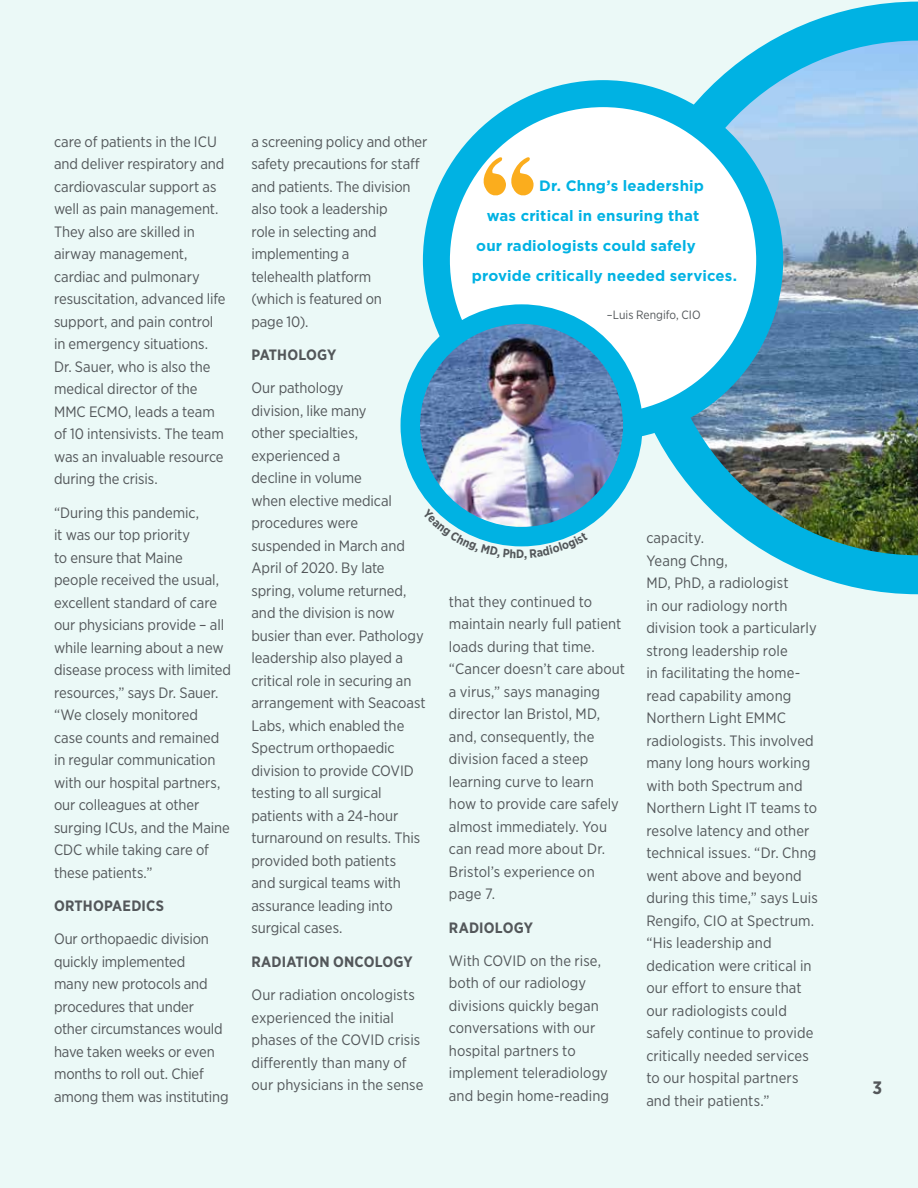
<style>
.page{position:relative;width:918px;height:1188px;background:#ebf9f7}
.page>*{position:absolute;margin:0;border:0;box-sizing:border-box;transform-origin:0 0}
.t1{font:700 18px "Gotham Narrow";color:#53575a}
.t2{font:15px/22.5px "Gotham Narrow";letter-spacing:-.005em;color:#53575a}
.t3{font:700 15px "Gotham";letter-spacing:.01em;color:#00b2e3}
.t4{font:700 15px "Gotham Narrow";letter-spacing:.01em;color:#53575a}
.t5{font:12px "Gotham Narrow";color:#53575a}
.t6{font:700 12px "Gotham Narrow";color:#53575a}
</style>
<div class="page">
<img style="left:622px;top:2px;width:296px;height:592px">
<div style="left:436px;top:94px;width:334px;height:333px;background:#fff;border-radius:50%"></div>
<div style="left:423px;top:80px;width:360px;height:360px;border:27px solid #00b2e3;border-radius:50%"></div>
<svg style="left:483px;top:157px;width:51px;height:39px"></svg>
<img style="left:410px;top:314px;width:223px;height:223px;border-radius:111px">
<div style="left:401px;top:304px;width:242px;height:242px;border:20px solid #00b2e3;border-radius:50%"></div>
<svg style="left:434px;top:509px;width:82px;height:38px"></svg>
<svg style="left:524px;top:532px;width:55px;height:15px"></svg>
<p class="t2" style="left:54px;top:130px;width:173px">care of patients in the ICU and deliver respiratory and cardiovascular support as well as pain management.<br>They also are skilled in airway management, cardiac and pulmonary resuscitation, advanced life support, and pain control in emergency situations.<br>Dr. Sauer, who is also the medical director of the<br>MMC ECMO, leads a team of 10 intensivists. The team was an invaluable resource during the crisis.</p>
<p class="t2" style="left:54px;top:501px;width:179px">“During this pandemic,<br>it was our top priority<br>to ensure that Maine<br>people received the usual, excellent standard of care our physicians provide – all while learning about a new disease process with limited resources,” says Dr. Sauer. “We closely monitored<br>case counts and remained in regular communication with our hospital partners, our colleagues at other surging ICUs, and the Maine<br>CDC while taking care of these patients.”</p>
<p class="t4" style="left:54px;top:896px;width:112px">ORTHOPAEDICS</p>
<p class="t2" style="left:54px;top:927px;width:176px">Our orthopaedic division quickly implemented<br>many new protocols and procedures that under other circumstances would have taken weeks or even months to roll out. Chief among them was instituting</p>
<p class="t2" style="left:251px;top:130px;width:178px">a screening policy and other safety precautions for staff and patients. The division also took a leadership<br>role in selecting and implementing a<br>telehealth platform<br>(which is featured on<br>page 10).</p>
<p class="t4" style="left:251px;top:345px;width:87px">PATHOLOGY</p>
<p class="t2" style="left:251px;top:377px;width:176px">Our pathology<br>division, like many<br>other specialties, experienced a<br>decline in volume<br>when elective medical procedures were suspended in March and<br>April of 2020. By late spring, volume returned, and the division is now busier than ever. Pathology leadership also played a critical role in securing an arrangement with Seacoast<br>Labs, which enabled the<br>Spectrum orthopaedic division to provide COVID testing to all surgical patients with a 24-hour turnaround on results. This provided both patients<br>and surgical teams with assurance leading into surgical cases.</p>
<p class="t4" style="left:251px;top:952px;width:163px">RADIATION ONCOLOGY</p>
<p class="t2" style="left:251px;top:983px;width:174px">Our radiation oncologists experienced the initial phases of the COVID crisis differently than many of our physicians in the sense</p>
<p class="t3" style="left:539px;top:176px;width:166px">Dr. Chng’s leadership</p>
<p class="t3" style="left:487px;top:206px;width:214px">was critical in ensuring that</p>
<p class="t3" style="left:476px;top:236px;width:221px">our radiologists could safely</p>
<p class="t3" style="left:472px;top:266px;width:267px">provide critically needed services.</p>
<p class="t5" style="left:607px;top:308px;width:95px">–Luis Rengifo, CIO</p>
<p class="t6" style="left:516px;top:546px;width:10px">D</p>
<p class="t2" style="left:449px;top:590px;width:178px">that they continued to maintain nearly full patient loads during that time. “Cancer doesn’t care about a virus,” says managing director Ian Bristol, MD, and, consequently, the division faced a steep learning curve to learn how to provide care safely almost immediately. You can read more about Dr.<br>Bristol’s experience on page 7.</p>
<p class="t4" style="left:449px;top:918px;width:86px">RADIOLOGY</p>
<p class="t2" style="left:449px;top:949px;width:162px">With COVID on the rise, both of our radiology divisions quickly began conversations with our hospital partners to implement teleradiology and begin home-reading</p>
<p class="t2" style="left:646px;top:527px;width:173px">capacity.<br>Yeang Chng,<br>MD, PhD, a radiologist<br>in our radiology north division took a particularly strong leadership role<br>in facilitating the home&shy;read capability among<br>Northern Light EMMC radiologists. This involved many long hours working with both Spectrum and<br>Northern Light IT teams to resolve latency and other technical issues. “Dr. Chng went above and beyond during this time,” says Luis<br>Rengifo, CIO at Spectrum. “His leadership and dedication were critical in our effort to ensure that our radiologists could safely continue to provide critically needed services to our hospital partners and their patients.”</p>
<p class="t1" style="left:873px;top:1077px;width:11px">3</p>
</div>
